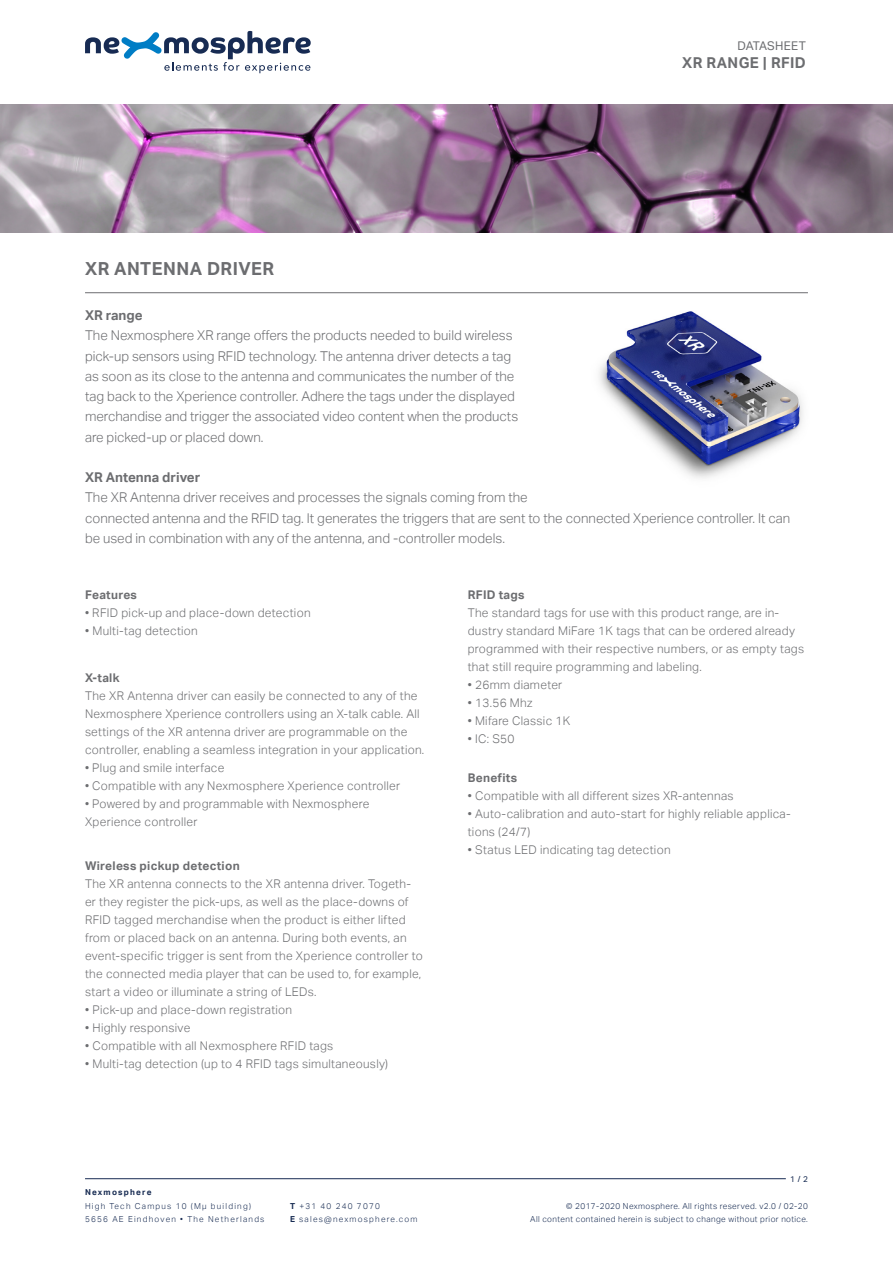
<style>
.page{position:relative;width:893px;height:1263px;background:#fff}
.page>*{position:absolute;margin:0;border:0;box-sizing:border-box;transform-origin:0 0}
.t1{font:700 18px "Aktiv Grotesk";letter-spacing:.025em;color:#6c6d70}
.t2{font:700 15px "Aktiv Grotesk";letter-spacing:.025em;color:#6c6d70}
.t3{font:300 13.5px/20.2px "Aktiv Grotesk";color:#6c6d70}
.t4{font:700 13.5px "Aktiv Grotesk";color:#6c6d70}
.t5{font:300 12px/18px "Aktiv Grotesk";letter-spacing:.025em;color:#6c6d70}
.t6{font:700 12px "Aktiv Grotesk";letter-spacing:.025em;color:#6c6d70}
.t7{font:12px "Aktiv Grotesk";letter-spacing:.015em;color:#6c6d70}
.t8{font:300 8.25px "Aktiv Grotesk";letter-spacing:.05em;color:#172b52}
.t9{font:300 8.25px "Aktiv Grotesk";letter-spacing:.15em;color:#172b52}
.t10{font:700 8.25px "Aktiv Grotesk";letter-spacing:.15em;color:#172b52}
.t11{font:8.25px "Aktiv Grotesk";color:#172b52}
.s1{font-weight:700}
</style>
<div class="page">
<img style="left:599px;top:311px;width:204px;height:167px">
<hr style="left:85px;top:1178px;width:701px;height:1px;background:#172b52">
<svg style="left:85px;top:31px;width:226px;height:42px"></svg>
<hr style="left:85px;top:292px;width:723px;height:1px;background:#6c6d70">
<img style="left:0;top:104px;width:893px;height:128px">
<p class="t1" style="left:85px;top:259px;width:191px">XR ANTENNA DRIVER</p>
<p class="t7" style="left:737px;top:38px;width:70px">DATASHEET</p>
<p class="t2" style="left:682px;top:54px;width:125px">XR RANGE | RFID</p>
<p class="t4" style="left:85px;top:307px;width:59px">XR range</p>
<p class="t3" style="left:85px;top:326px;width:435px">The Nexmosphere XR range offers the products needed to build wireless pick-up sensors using RFID technology. The antenna driver detects a tag as soon as its close to the antenna and communicates the number of the tag back to the Xperience controller. Adhere the tags under the displayed merchandise and trigger the associated video content when the products are picked-up or placed down.</p>
<p class="t4" style="left:85px;top:469px;width:117px">XR Antenna driver</p>
<p class="t3" style="left:85px;top:488px;width:707px">The XR Antenna driver receives and processes the signals coming from the<br>connected antenna and the RFID tag. It generates the triggers that are sent to the connected Xperience controller. It can be used in combination with any of the antenna, and -controller models.</p>
<p class="t6" style="left:85px;top:588px;width:53px">Features</p>
<p class="t5" style="left:85px;top:604px;width:227px">• RFID pick-up and place-down detection</p>
<p class="t5" style="left:85px;top:622px;width:114px">• Multi-tag detection</p>
<p class="t6" style="left:85px;top:671px;width:36px">X-talk</p>
<p class="t5" style="left:85px;top:687px;width:341px">The XR Antenna driver can easily be connected to any of the Nexmosphere Xperience controllers using an X-talk cable. All settings of the XR antenna driver are programmable on the controller, enabling a seamless integration in your application.</p>
<p class="t5" style="left:85px;top:759px;width:141px">• Plug and smile interface</p>
<p class="t5" style="left:85px;top:777px;width:317px">• Compatible with any Nexmosphere Xperience controller</p>
<p class="t5" style="left:85px;top:795px;width:286px">• Powered by and programmable with Nexmosphere<br>Xperience controller</p>
<p class="t6" style="left:85px;top:859px;width:156px">Wireless pickup detection</p>
<p class="t5" style="left:85px;top:875px;width:339px">The XR antenna connects to the XR antenna driver. Togeth&shy;er they register the pick-ups, as well as the place-downs of RFID tagged merchandise when the product is either lifted from or placed back on an antenna. During both events, an event-specific trigger is sent from the Xperience controller to the connected media player that can be used to, for example, start a video or illuminate a string of LEDs.</p>
<p class="t5" style="left:85px;top:1001px;width:209px">• Pick-up and place-down registration</p>
<p class="t5" style="left:85px;top:1019px;width:107px">• Highly responsive</p>
<p class="t5" style="left:85px;top:1037px;width:250px">• Compatible with all Nexmosphere RFID tags</p>
<p class="t5" style="left:85px;top:1055px;width:305px">• Multi-tag detection (up to 4 RFID tags simultaneously)</p>
<p class="t10" style="left:85px;top:1187px;width:68px">Nexmosphere</p>
<p class="t9" style="left:85px;top:1201px;width:167px">High Tech Campus 10 (Mμ building)</p>
<p class="t9" style="left:85px;top:1214px;width:181px">5656 AE Eindhoven • The Netherlands</p>
<p class="t9" style="left:290px;top:1201px;width:91px"><span class="s1">T</span> +31 40 240 7070</p>
<p class="t9" style="left:290px;top:1214px;width:129px"><span class="s1">E</span> sales@nexmosphere.com</p>
<p class="t6" style="left:468px;top:587px;width:58px">RFID tags</p>
<p class="t5" style="left:468px;top:603px;width:338px">The standard tags for use with this product range, are in&shy;dustry standard MiFare 1K tags that can be ordered already programmed with their respective numbers, or as empty tags that still require programming and labeling.</p>
<p class="t5" style="left:468px;top:675px;width:96px">• 26mm diameter</p>
<p class="t5" style="left:468px;top:693px;width:66px">• 13.56 Mhz</p>
<p class="t5" style="left:468px;top:711px;width:104px">• Mifare Classic 1K</p>
<p class="t5" style="left:468px;top:729px;width:48px">• IC: S50</p>
<p class="t6" style="left:468px;top:771px;width:51px">Benefits</p>
<p class="t5" style="left:468px;top:787px;width:267px">• Compatible with all different sizes XR-antennas</p>
<p class="t5" style="left:468px;top:805px;width:324px">• Auto-calibration and auto-start for highly reliable applica&shy;tions (24/7)</p>
<p class="t5" style="left:468px;top:841px;width:204px">• Status LED indicating tag detection</p>
<p class="t11" style="left:790px;top:1174px;width:19px">1 / 2</p>
<p class="t8" style="left:566px;top:1201px;width:243px">© 2017-2020 Nexmosphere. All rights reserved. v2.0 / 02-20</p>
<p class="t8" style="left:530px;top:1214px;width:279px">All content contained herein is subject to change without prior notice.</p>
</div>
